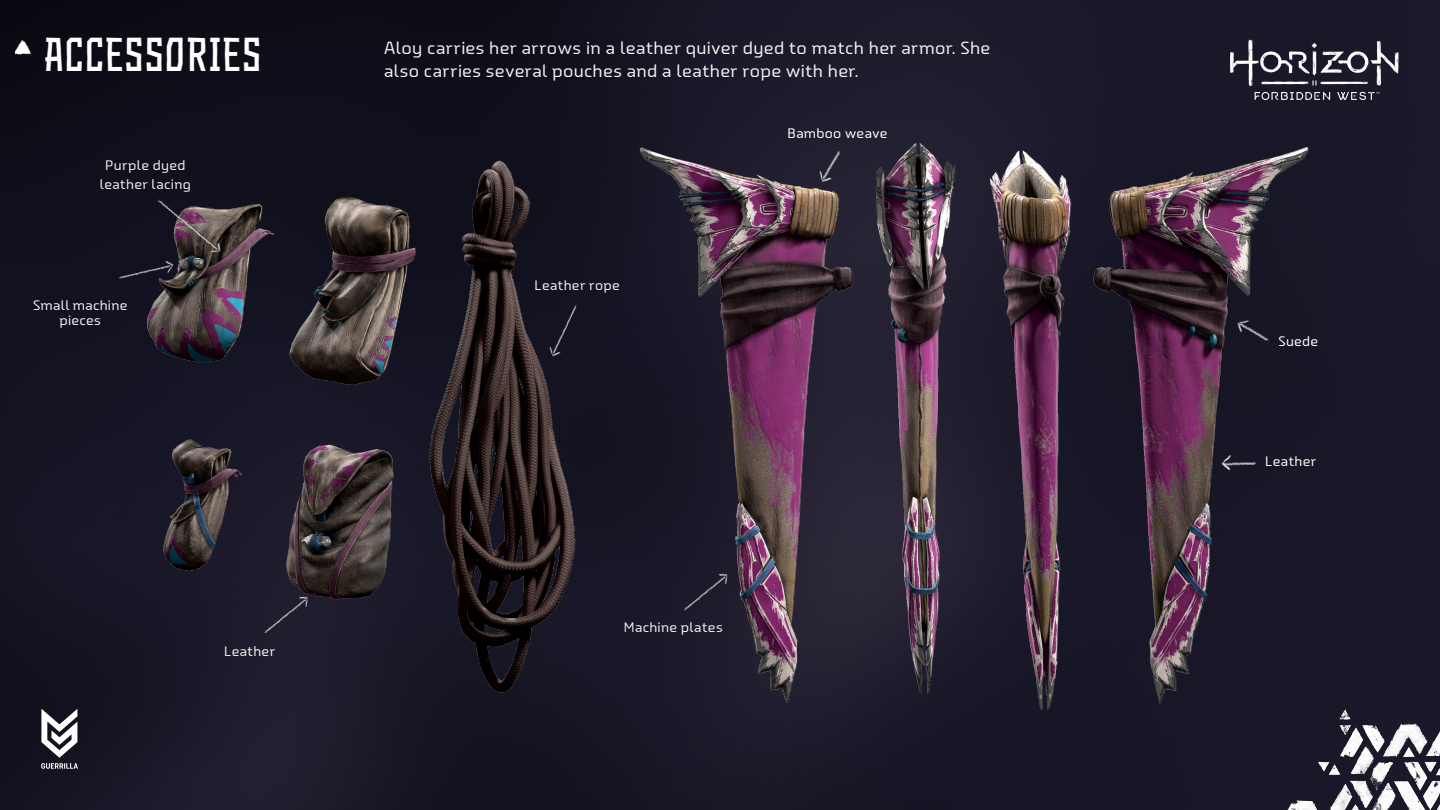
<style>
.page{position:relative;width:1440px;height:810px;background:#fff}
.page>*{position:absolute;margin:0;border:0;box-sizing:border-box;transform-origin:0 0}
.t1{font:condensed 45px "Hunter";letter-spacing:-.005em;color:#fff}
.t2{font:expanded 17.25px/22.8px "Oita";letter-spacing:.025em;color:#f3f3f4}
.t3{font:expanded 13.5px/15px "Oita";letter-spacing:.03em;color:#f3f3f4;text-align:center}
.t4{font:expanded 13.5px "Oita";letter-spacing:.025em;color:#fff}
</style>
<div class="page">
<img style="left:0;top:0;width:1440px;height:810px">
<img style="left:15px;top:40px;width:15px;height:19px">
<img style="left:1224px;top:34px;width:182px;height:73px">
<img style="left:12px;top:113px;width:1389px;height:623px">
<div style="left:257px;top:598px;width:51px;height:42px;background:#201d2e"></div>
<img style="left:293px;top:589px;width:23px;height:23px">
<img style="left:1235px;top:458px;width:28px;height:8px">
<img style="left:1215px;top:453px;width:20px;height:19px">
<img style="left:818px;top:142px;width:27px;height:38px">
<img style="left:810px;top:164px;width:26px;height:26px">
<img style="left:147px;top:192px;width:71px;height:61px">
<img style="left:204px;top:238px;width:23px;height:23px">
<div style="left:549px;top:297px;width:31px;height:57px;background:#141321"></div>
<img style="left:542px;top:340px;width:22px;height:23px">
<div style="left:677px;top:575px;width:51px;height:42px;background:#1d1a2b"></div>
<img style="left:713px;top:566px;width:23px;height:23px">
<img style="left:112px;top:263px;width:59px;height:20px">
<img style="left:159px;top:257px;width:20px;height:19px">
<img style="left:1239px;top:319px;width:38px;height:27px">
<img style="left:1228px;top:311px;width:27px;height:26px">
<img style="left:1262px;top:690px;width:178px;height:120px">
<svg style="left:41px;top:709px;width:37px;height:60px"></svg>
<p class="t1" style="left:44px;top:26px;width:220px">ACCESSORIES</p>
<p class="t2" style="left:384px;top:37px;width:608px">Aloy carries her arrows in a leather quiver dyed to match her armor. She also carries several pouches and a leather rope with her.</p>
<p class="t3" style="left:105px;top:158px;width:82px">Purple dyed</p>
<p class="t3" style="left:100px;top:177px;width:92px">leather lacing</p>
<p class="t3" style="left:33px;top:298px;width:96px">Small machine pieces</p>
<p class="t3" style="left:224px;top:644px;width:52px">Leather</p>
<p class="t3" style="left:535px;top:277px;width:87px">Leather rope</p>
<p class="t4" style="left:788px;top:124px;width:101px">Bamboo weave</p>
<p class="t3" style="left:624px;top:620px;width:100px">Machine plates</p>
<p class="t4" style="left:1278px;top:333px;width:41px">Suede</p>
<p class="t4" style="left:1265px;top:452px;width:52px">Leather</p>
</div>
